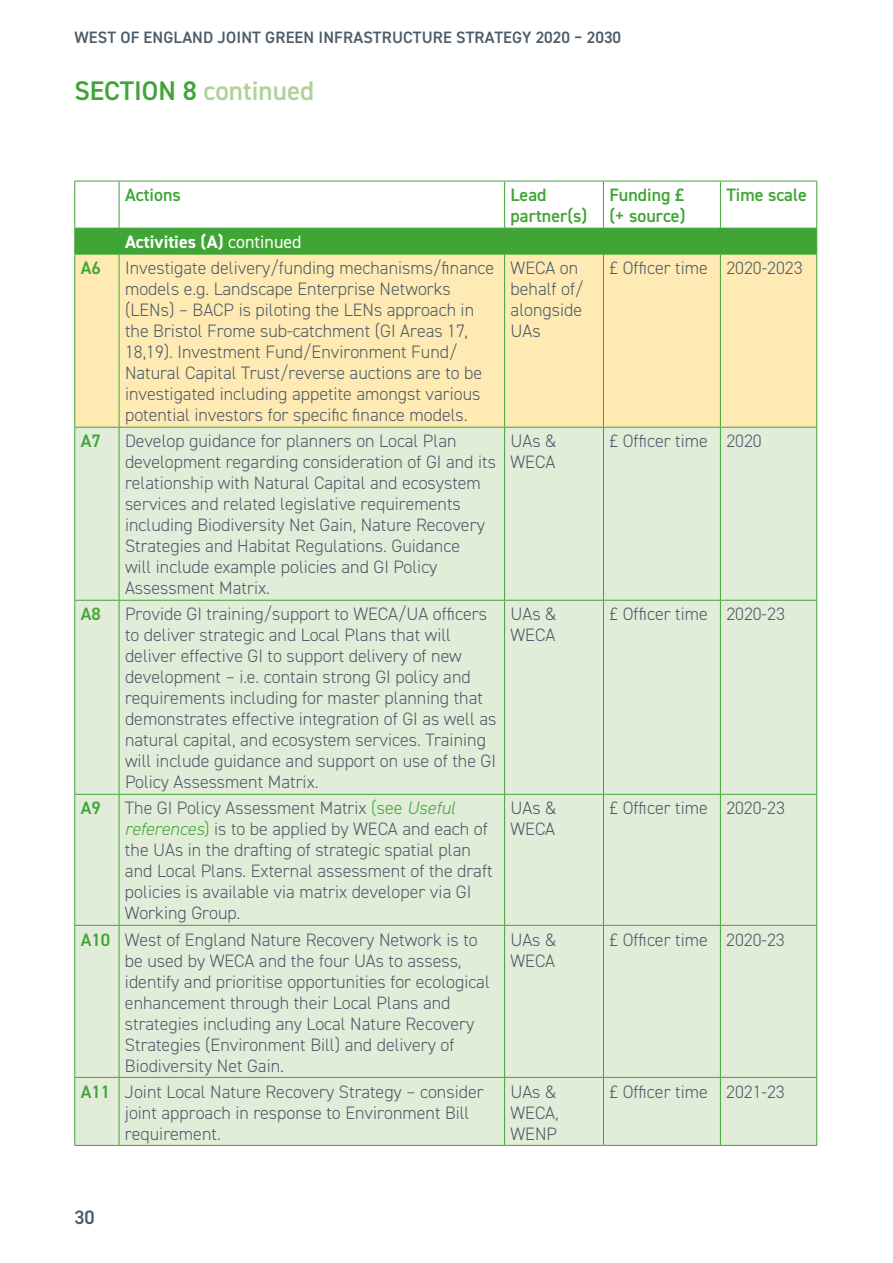
<style>
.page{position:relative;width:893px;height:1263px;background:#fff}
.page>*{position:absolute;margin:0;border:0;box-sizing:border-box;transform-origin:0 0}
.t1{font:600 27px "DIN2014";color:#b0d199}
.t2{font:600 19.5px "DIN2014";color:#4b5c69}
.t3{font:300 18px/21px "DIN2014";color:#4b5c69}
.t4{font:600 18px/21px "DIN2014";color:#3fa535}
.t5{font:700 18px "DIN2014";color:#fff}
.t6{font:600 16.5px "DIN2014";letter-spacing:.01em;color:#4b5c69}
.s1{color:#3fa535}
.s2{font-weight:400}
.s3{font-style:italic;color:#3fa535}
.s4{font-weight:600;color:#3fa535}
</style>
<div class="page">
<div style="left:75px;top:255px;width:741px;height:172px;background:#ffeab3"></div>
<div style="left:75px;top:428px;width:741px;height:717px;background:#e2edd9"></div>
<hr style="left:74px;top:254px;width:45px;height:1px;background:#3fa535">
<hr style="left:119px;top:254px;width:386px;height:1px;background:#3fa535">
<hr style="left:505px;top:254px;width:98px;height:1px;background:#3fa535">
<hr style="left:603px;top:254px;width:117px;height:1px;background:#3fa535">
<hr style="left:720px;top:254px;width:97px;height:1px;background:#3fa535">
<hr style="left:74px;top:427px;width:45px;height:1px;background:#3fa535">
<hr style="left:119px;top:427px;width:386px;height:1px;background:#3fa535">
<hr style="left:505px;top:427px;width:98px;height:1px;background:#3fa535">
<hr style="left:603px;top:427px;width:117px;height:1px;background:#3fa535">
<hr style="left:720px;top:427px;width:97px;height:1px;background:#3fa535">
<hr style="left:74px;top:600px;width:45px;height:1px;background:#3fa535">
<hr style="left:119px;top:600px;width:386px;height:1px;background:#3fa535">
<hr style="left:505px;top:600px;width:98px;height:1px;background:#3fa535">
<hr style="left:603px;top:600px;width:117px;height:1px;background:#3fa535">
<hr style="left:720px;top:600px;width:97px;height:1px;background:#3fa535">
<hr style="left:74px;top:794px;width:45px;height:1px;background:#3fa535">
<hr style="left:119px;top:794px;width:386px;height:1px;background:#3fa535">
<hr style="left:505px;top:794px;width:98px;height:1px;background:#3fa535">
<hr style="left:603px;top:794px;width:117px;height:1px;background:#3fa535">
<hr style="left:720px;top:794px;width:97px;height:1px;background:#3fa535">
<hr style="left:74px;top:925px;width:45px;height:1px;background:#3fa535">
<hr style="left:119px;top:925px;width:386px;height:1px;background:#3fa535">
<hr style="left:505px;top:925px;width:98px;height:1px;background:#3fa535">
<hr style="left:603px;top:925px;width:117px;height:1px;background:#3fa535">
<hr style="left:720px;top:925px;width:97px;height:1px;background:#3fa535">
<hr style="left:74px;top:1077px;width:45px;height:1px;background:#3fa535">
<hr style="left:119px;top:1077px;width:386px;height:1px;background:#3fa535">
<hr style="left:505px;top:1077px;width:98px;height:1px;background:#3fa535">
<hr style="left:603px;top:1077px;width:117px;height:1px;background:#3fa535">
<hr style="left:720px;top:1077px;width:97px;height:1px;background:#3fa535">
<hr style="left:74px;top:1145px;width:45px;height:1px;background:#3fa535">
<hr style="left:119px;top:1145px;width:386px;height:1px;background:#3fa535">
<hr style="left:505px;top:1145px;width:98px;height:1px;background:#3fa535">
<hr style="left:603px;top:1145px;width:117px;height:1px;background:#3fa535">
<hr style="left:720px;top:1145px;width:97px;height:1px;background:#3fa535">
<hr style="left:74px;top:181px;width:1px;height:47px;background:#3fa535">
<hr style="left:74px;top:181px;width:45px;height:1px;background:#3fa535">
<hr style="left:119px;top:181px;width:386px;height:1px;background:#3fa535">
<hr style="left:505px;top:181px;width:98px;height:1px;background:#3fa535">
<hr style="left:603px;top:181px;width:117px;height:1px;background:#3fa535">
<hr style="left:720px;top:181px;width:97px;height:1px;background:#3fa535">
<hr style="left:119px;top:181px;width:1px;height:47px;background:#3fa535">
<hr style="left:504px;top:181px;width:1px;height:47px;background:#3fa535">
<hr style="left:603px;top:181px;width:1px;height:47px;background:#3fa535">
<hr style="left:720px;top:181px;width:1px;height:47px;background:#3fa535">
<hr style="left:816px;top:181px;width:1px;height:47px;background:#3fa535">
<div style="left:74px;top:228px;width:743px;height:26px;background:#3fa535"></div>
<hr style="left:74px;top:255px;width:1px;height:172px;background:#3fa535">
<hr style="left:74px;top:428px;width:1px;height:172px;background:#3fa535">
<hr style="left:74px;top:601px;width:1px;height:193px;background:#3fa535">
<hr style="left:74px;top:795px;width:1px;height:130px;background:#3fa535">
<hr style="left:74px;top:926px;width:1px;height:151px;background:#3fa535">
<hr style="left:119px;top:255px;width:1px;height:172px;background:#3fa535">
<hr style="left:504px;top:255px;width:1px;height:172px;background:#3fa535">
<hr style="left:603px;top:255px;width:1px;height:172px;background:#3fa535">
<hr style="left:720px;top:255px;width:1px;height:172px;background:#3fa535">
<hr style="left:816px;top:255px;width:1px;height:172px;background:#3fa535">
<hr style="left:119px;top:428px;width:1px;height:172px;background:#3fa535">
<hr style="left:504px;top:428px;width:1px;height:172px;background:#3fa535">
<hr style="left:603px;top:428px;width:1px;height:172px;background:#3fa535">
<hr style="left:720px;top:428px;width:1px;height:172px;background:#3fa535">
<hr style="left:816px;top:428px;width:1px;height:172px;background:#3fa535">
<hr style="left:119px;top:601px;width:1px;height:193px;background:#3fa535">
<hr style="left:504px;top:601px;width:1px;height:193px;background:#3fa535">
<hr style="left:603px;top:601px;width:1px;height:193px;background:#3fa535">
<hr style="left:720px;top:601px;width:1px;height:193px;background:#3fa535">
<hr style="left:816px;top:601px;width:1px;height:193px;background:#3fa535">
<hr style="left:119px;top:795px;width:1px;height:130px;background:#3fa535">
<hr style="left:504px;top:795px;width:1px;height:130px;background:#3fa535">
<hr style="left:603px;top:795px;width:1px;height:130px;background:#3fa535">
<hr style="left:720px;top:795px;width:1px;height:130px;background:#3fa535">
<hr style="left:816px;top:795px;width:1px;height:130px;background:#3fa535">
<hr style="left:119px;top:926px;width:1px;height:151px;background:#3fa535">
<hr style="left:504px;top:926px;width:1px;height:151px;background:#3fa535">
<hr style="left:603px;top:926px;width:1px;height:151px;background:#3fa535">
<hr style="left:720px;top:926px;width:1px;height:151px;background:#3fa535">
<hr style="left:816px;top:926px;width:1px;height:151px;background:#3fa535">
<hr style="left:74px;top:1078px;width:1px;height:67px;background:#3fa535">
<hr style="left:119px;top:1078px;width:1px;height:67px;background:#3fa535">
<hr style="left:504px;top:1078px;width:1px;height:67px;background:#3fa535">
<hr style="left:603px;top:1078px;width:1px;height:67px;background:#3fa535">
<hr style="left:720px;top:1078px;width:1px;height:67px;background:#3fa535">
<hr style="left:816px;top:1078px;width:1px;height:67px;background:#3fa535">
<p class="t6" style="left:74px;top:26px;width:548px">WEST OF ENGLAND JOINT GREEN INFRASTRUCTURE STRATEGY 2020 – 2030</p>
<h1 class="t1" style="left:74px;top:73px;width:241px"><span class="s1">SECTION 8</span> continued</h1>
<p class="t4" style="left:125px;top:184px;width:57px">Actions</p>
<p class="t4" style="left:511px;top:184px;width:78px">Lead partner(s)</p>
<p class="t4" style="left:609px;top:184px;width:77px">Funding £ (+ source)</p>
<p class="t4" style="left:726px;top:184px;width:82px">Time scale</p>
<p class="t5" style="left:125px;top:231px;width:178px">Activities (A) <span class="s2">continued</span></p>
<p class="t4" style="left:81px;top:257px;width:22px">A6</p>
<p class="t3" style="left:125px;top:258px;width:371px">Investigate delivery/funding mechanisms/finance models e.g. Landscape Enterprise Networks (LENs) – BACP is piloting the LENs approach in the Bristol Frome sub-catchment (GI Areas 17, 18,19). Investment Fund/Environment Fund/ Natural Capital Trust/reverse auctions are to be investigated including appetite amongst various potential investors for specific finance models.</p>
<p class="t3" style="left:511px;top:258px;width:75px">WECA on behalf of/ alongside<br>UAs</p>
<p class="t3" style="left:609px;top:258px;width:195px">£ Officer time 2020-2023</p>
<p class="t4" style="left:81px;top:430px;width:22px">A7</p>
<p class="t3" style="left:125px;top:431px;width:372px">Develop guidance for planners on Local Plan development regarding consideration of GI and its relationship with Natural Capital and ecosystem services and related legislative requirements including Biodiversity Net Gain, Nature Recovery Strategies and Habitat Regulations. Guidance<br>will include example policies and GI Policy Assessment Matrix.</p>
<p class="t3" style="left:511px;top:431px;width:48px">UAs &amp;<br>WECA</p>
<p class="t3" style="left:609px;top:431px;width:154px">£ Officer time 2020</p>
<p class="t4" style="left:81px;top:603px;width:22px">A8</p>
<p class="t3" style="left:125px;top:604px;width:373px">Provide GI training/support to WECA/UA officers to deliver strategic and Local Plans that will deliver effective GI to support delivery of new development – i.e. contain strong GI policy and requirements including for master planning that demonstrates effective integration of GI as well as natural capital, and ecosystem services. Training will include guidance and support on use of the GI Policy Assessment Matrix.</p>
<p class="t3" style="left:511px;top:604px;width:48px">UAs &amp;<br>WECA</p>
<p class="t3" style="left:609px;top:604px;width:177px">£ Officer time 2020-23</p>
<p class="t4" style="left:81px;top:797px;width:22px">A9</p>
<p class="t3" style="left:125px;top:798px;width:369px">The GI Policy Assessment Matrix <span class="s1">(see</span> <span class="s3">Useful references</span><span class="s1">)</span> is to be applied by WECA and each of the UAs in the drafting of strategic spatial plan and Local Plans. External assessment of the draft policies is available via matrix developer via GI Working Group.</p>
<p class="t3" style="left:510px;top:798px;width:48px">UAs &amp;<br>WECA</p>
<p class="t3" style="left:609px;top:798px;width:177px">£ Officer time 2020-23</p>
<p class="t3" style="left:125px;top:929px;width:366px;text-indent:-44px"><span class="s4">A10</span> West of England Nature Recovery Network is to be used by WECA and the four UAs to assess, identify and prioritise opportunities for ecological enhancement through their Local Plans and strategies including any Local Nature Recovery Strategies (Environment Bill) and delivery of Biodiversity Net Gain.</p>
<p class="t3" style="left:510px;top:929px;width:48px">UAs &amp;<br>WECA</p>
<p class="t3" style="left:609px;top:929px;width:177px">£ Officer time 2020-23</p>
<p class="t3" style="left:125px;top:1081px;width:360px;text-indent:-44px"><span class="s4">A11</span> Joint Local Nature Recovery Strategy – consider joint approach in response to Environment Bill requirement.</p>
<p class="t3" style="left:510px;top:1081px;width:50px;text-align:justify">UAs &amp; WECA, WENP</p>
<p class="t3" style="left:609px;top:1081px;width:177px">£ Officer time 2021-23</p>
<p class="t2" style="left:74px;top:1204px;width:22px">30</p>
</div>
